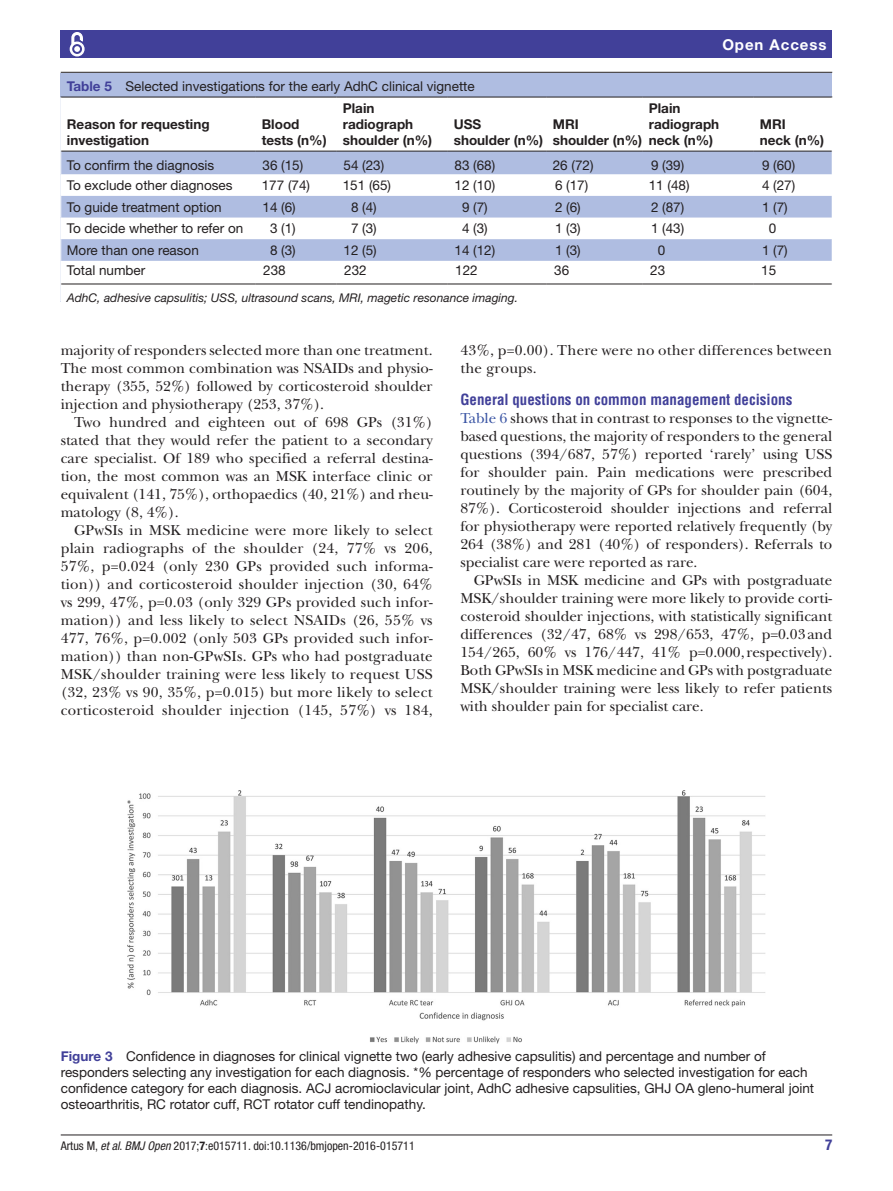
<style>
.page{position:relative;width:893px;height:1191px;background:#fff}
.page>*{position:absolute;margin:0;border:0;box-sizing:border-box;transform-origin:0 0}
.t1{font:15px/18px "New Baskerville";color:#231f20;text-align:justify}
.t2{font:700 condensed 15px "Helvetica LT Std";color:#414099}
.t3{font:700 15px "Helvetica Neue LT Std";letter-spacing:.065em;color:#fff}
.t4{font:700 condensed 15px "Helvetica Neue LT Std";color:#414099}
.t5{font:13.5px/16.2px "Helvetica Neue LT Std";color:#231f20}
.t6{font:700 13.5px/16.2px "Helvetica Neue LT Std";color:#231f20}
.t7{font:italic 12px "Helvetica Neue LT Std";color:#231f20}
.t8{font:condensed 12px "Helvetica Neue LT Std";color:#231f20}
.s1{font-weight:700;color:#414099}
.s2{color:#3853a3}
.s3{font-style:italic}
.s4{font-weight:700}
</style>
<div class="page">
<hr style="left:61px;top:1134px;width:771px;height:1px;background:#231f20">
<div style="left:61px;top:31px;width:771px;height:27px;background:#414099"></div>
<svg style="left:69px;top:32px;width:16px;height:25px"></svg>
<div style="left:61px;top:73px;width:771px;height:228px;background:#afbde1"></div>
<hr style="left:61px;top:72px;width:771px;height:1px;background:#231f20">
<svg style="left:61px;top:98px;width:771px;height:203px;fill:#fff"></svg>
<hr style="left:61px;top:97px;width:195px;height:1px;background:#231f20">
<hr style="left:61px;top:151px;width:195px;height:1px;background:#231f20">
<hr style="left:256px;top:97px;width:81px;height:1px;background:#231f20">
<hr style="left:256px;top:151px;width:81px;height:1px;background:#231f20">
<hr style="left:337px;top:97px;width:111px;height:1px;background:#231f20">
<hr style="left:337px;top:151px;width:111px;height:1px;background:#231f20">
<hr style="left:448px;top:97px;width:99px;height:1px;background:#231f20">
<hr style="left:448px;top:151px;width:99px;height:1px;background:#231f20">
<hr style="left:547px;top:97px;width:96px;height:1px;background:#231f20">
<hr style="left:547px;top:151px;width:96px;height:1px;background:#231f20">
<hr style="left:643px;top:97px;width:111px;height:1px;background:#231f20">
<hr style="left:643px;top:151px;width:111px;height:1px;background:#231f20">
<hr style="left:754px;top:97px;width:78px;height:1px;background:#231f20">
<hr style="left:754px;top:151px;width:78px;height:1px;background:#231f20">
<hr style="left:256px;top:284px;width:81px;height:1px;background:#231f20">
<hr style="left:337px;top:284px;width:111px;height:1px;background:#231f20">
<hr style="left:448px;top:284px;width:99px;height:1px;background:#231f20">
<hr style="left:547px;top:284px;width:96px;height:1px;background:#231f20">
<hr style="left:643px;top:284px;width:111px;height:1px;background:#231f20">
<hr style="left:61px;top:284px;width:195px;height:1px;background:#231f20">
<hr style="left:754px;top:284px;width:78px;height:1px;background:#231f20">
<svg style="left:60px;top:151px;width:1px;height:150px"></svg>
<img style="left:127px;top:790px;width:638px;height:253px">
<p class="t3" style="left:722px;top:35px;width:106px">Open Access</p>
<p class="t5" style="left:67px;top:78px;width:410px"><span class="s1">Table 5</span> Selected investigations for the early AdhC clinical vignette</p>
<p class="t6" style="left:67px;top:116px;width:144px">Reason for requesting investigation</p>
<p class="t6" style="left:262px;top:116px;width:67px">Blood tests (n%)</p>
<p class="t6" style="left:343px;top:99px;width:91px">Plain radiograph shoulder (n%)</p>
<p class="t6" style="left:649px;top:99px;width:72px">Plain radiograph neck (n%)</p>
<p class="t6" style="left:454px;top:116px;width:91px">USS<br>shoulder (n%)</p>
<p class="t6" style="left:553px;top:116px;width:91px">MRI<br>shoulder (n%)</p>
<p class="t6" style="left:760px;top:116px;width:66px">MRI<br>neck (n%)</p>
<p class="t5" style="left:67px;top:157px;width:149px">To confirm the diagnosis</p>
<p class="t5" style="left:262px;top:157px;width:42px">36 (15)</p>
<p class="t5" style="left:343px;top:157px;width:42px">54 (23)</p>
<p class="t5" style="left:454px;top:157px;width:42px">83 (68)</p>
<p class="t5" style="left:553px;top:157px;width:42px">26 (72)</p>
<p class="t5" style="left:651px;top:157px;width:35px">9 (39)</p>
<p class="t5" style="left:762px;top:157px;width:35px">9 (60)</p>
<p class="t5" style="left:67px;top:177px;width:167px">To exclude other diagnoses</p>
<p class="t5" style="left:262px;top:177px;width:50px">177 (74)</p>
<p class="t5" style="left:343px;top:177px;width:50px">151 (65)</p>
<p class="t5" style="left:454px;top:177px;width:42px">12 (10)</p>
<p class="t5" style="left:555px;top:177px;width:35px">6 (17)</p>
<p class="t5" style="left:649px;top:177px;width:42px">11 (48)</p>
<p class="t5" style="left:762px;top:177px;width:35px">4 (27)</p>
<p class="t5" style="left:67px;top:198px;width:156px">To guide treatment option</p>
<p class="t5" style="left:262px;top:198px;width:35px">14 (6)</p>
<p class="t5" style="left:351px;top:198px;width:27px">8 (4)</p>
<p class="t5" style="left:462px;top:198px;width:27px">9 (7)</p>
<p class="t5" style="left:555px;top:198px;width:27px">2 (6)</p>
<p class="t5" style="left:651px;top:198px;width:35px">2 (87)</p>
<p class="t5" style="left:762px;top:198px;width:27px">1 (7)</p>
<p class="t5" style="left:67px;top:220px;width:178px">To decide whether to refer on</p>
<p class="t5" style="left:270px;top:220px;width:27px">3 (1)</p>
<p class="t5" style="left:351px;top:220px;width:27px">7 (3)</p>
<p class="t5" style="left:462px;top:220px;width:27px">4 (3)</p>
<p class="t5" style="left:555px;top:220px;width:27px">1 (3)</p>
<p class="t5" style="left:651px;top:220px;width:35px">1 (43)</p>
<p class="t5" style="left:769px;top:220px;width:9px">0</p>
<p class="t5" style="left:67px;top:242px;width:134px">More than one reason</p>
<p class="t5" style="left:270px;top:242px;width:27px">8 (3)</p>
<p class="t5" style="left:343px;top:242px;width:35px">12 (5)</p>
<p class="t5" style="left:454px;top:242px;width:42px">14 (12)</p>
<p class="t5" style="left:555px;top:242px;width:27px">1 (3)</p>
<p class="t5" style="left:658px;top:242px;width:9px">0</p>
<p class="t5" style="left:762px;top:242px;width:27px">1 (7)</p>
<p class="t5" style="left:67px;top:262px;width:80px">Total number</p>
<p class="t5" style="left:263px;top:262px;width:24px">238</p>
<p class="t5" style="left:344px;top:262px;width:24px">232</p>
<p class="t5" style="left:455px;top:262px;width:24px">122</p>
<p class="t5" style="left:554px;top:262px;width:17px">36</p>
<p class="t5" style="left:650px;top:262px;width:17px">23</p>
<p class="t5" style="left:761px;top:262px;width:17px">15</p>
<p class="t7" style="left:67px;top:290px;width:453px">AdhC, adhesive capsulitis; USS, ultrasound scans, MRI, magetic resonance imaging.</p>
<p class="t1" style="left:61px;top:341px;width:373px">majority of responders selected more than one treatment.<br>The most common combination was NSAIDs and physio&shy;therapy (355, 52%) followed by corticosteroid shoulder injection and physiotherapy (253, 37%).</p>
<p class="t1" style="left:61px;top:413px;width:373px;text-indent:14px">Two hundred and eighteen out of 698 GPs (31%) stated that they would refer the patient to a secondary care specialist. Of 189 who specified a referral destina&shy;tion, the most common was an MSK interface clinic or equivalent (141, 75%), orthopaedics (40, 21%) and rheu&shy;matology (8, 4%).</p>
<p class="t1" style="left:61px;top:521px;width:373px;text-indent:14px">GPwSIs in MSK medicine were more likely to select plain radiographs of the shoulder (24, 77% vs 206, 57%, p=0.024 (only 230 GPs provided such informa&shy;tion)) and corticosteroid shoulder injection (30, 64% vs 299, 47%, p=0.03 (only 329 GPs provided such infor&shy;mation)) and less likely to select NSAIDs (26, 55% vs 477, 76%, p=0.002 (only 503 GPs provided such infor&shy;mation)) than non-GPwSIs. GPs who had postgraduate MSK/shoulder training were less likely to request USS (32, 23% vs 90, 35%, p=0.015) but more likely to select corticosteroid shoulder injection (145, 57%) vs 184,</p>
<p class="t1" style="left:460px;top:341px;width:373px">43%, p=0.00). There were no other differences between the groups.</p>
<p class="t2" style="left:460px;top:390px;width:334px">General questions on common management decisions</p>
<p class="t1" style="left:460px;top:409px;width:373px"><span class="s2">Table 6</span> shows that in contrast to responses to the vignette&shy;based questions, the majority of responders to the general questions (394/687, 57%) reported ‘rarely’ using USS for shoulder pain. Pain medications were prescribed routinely by the majority of GPs for shoulder pain (604, 87%). Corticosteroid shoulder injections and referral for physiotherapy were reported relatively frequently (by 264 (38%) and 281 (40%) of responders). Referrals to specialist care were reported as rare.</p>
<p class="t1" style="left:460px;top:571px;width:373px;text-indent:14px">GPwSIs in MSK medicine and GPs with postgraduate MSK/shoulder training were more likely to provide corti&shy;costeroid shoulder injections, with statistically significant differences (32/47, 68% vs 298/653, 47%, p=0.03and 154/265, 60% vs 176/447, 41% p=0.000, respectively).<br>Both GPwSIs in MSK medicine and GPs with postgraduate MSK/shoulder training were less likely to refer patients with shoulder pain for specialist care.</p>
<p class="t5" style="left:61px;top:1047px;width:755px"><span class="s1">Figure 3</span> Confidence in diagnoses for clinical vignette two (early adhesive capsulitis) and percentage and number of responders selecting any investigation for each diagnosis. *% percentage of responders who selected investigation for each confidence category for each diagnosis. ACJ acromioclavicular joint, AdhC adhesive capsulities, GHJ OA gleno-humeral joint osteoarthritis, RC rotator cuff, RCT rotator cuff tendinopathy.</p>
<p class="t8" style="left:61px;top:1138px;width:356px">Artus M, <span class="s3">et al</span>. <span class="s3">BMJ Open</span> 2017;<span class="s4">7</span>:e015711. doi:10.1136/bmjopen-2016-015711</p>
<p class="t4" style="left:825px;top:1135px;width:9px">7</p>
</div>
